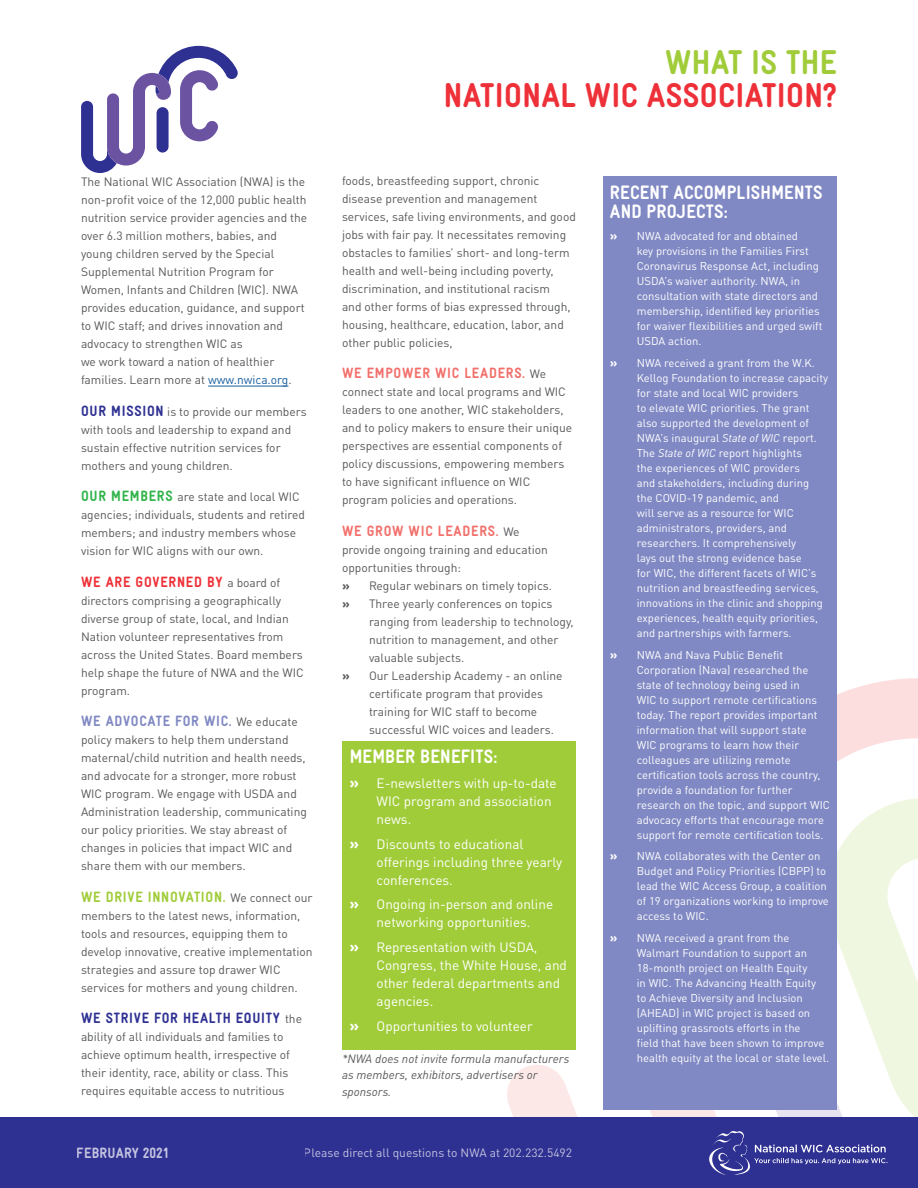
<style>
.page{position:relative;width:918px;height:1188px;background:#fff}
.page>*{position:absolute;margin:0;border:0;box-sizing:border-box;transform-origin:0 0}
.t1{font:900 34.5px "WIC Gravur Condensed";letter-spacing:.01em;color:#ee3038}
.t2{font:900 34.5px "WIC Gravur Condensed";letter-spacing:.01em;color:#a1cc3a}
.Paragraph_Style_1{font:900 19.5px/19.5px "WIC Gravur Condensed";letter-spacing:.01em;color:#fff}
.subheads{font:900 15px "WIC Gravur Condensed";letter-spacing:.05em;color:#f2706c}
.subheads-2{font:900 15px "WIC Gravur Condensed";letter-spacing:.05em;color:#a1cc3a}
.subheads-3{font:900 15px "WIC Gravur Condensed";letter-spacing:.05em;color:#8089c3}
.subheads-4{font:900 15px "WIC Gravur Condensed";letter-spacing:.05em;color:#2e3092}
.subheads-5{font:900 15px "WIC Gravur Condensed";letter-spacing:.05em;color:#ee3038}
.t3{font:900 15px "WIC Gravur Condensed";letter-spacing:.01em;color:#fff}
.t4{font:13.5px/18px "DIN Pro";color:#fff}
.subheads-6{font:12px/18px "DIN Pro";color:#57585a}
.subheads-7{font:italic 12px/16.5px "DIN Pro";color:#57585a}
.t5{font:12px "DIN Pro";color:#fff}
.t6{font:11.25px/15px "DIN Pro";color:#fff}
.s1{color:#175d9e}
.s2{font-family:"WIC Gravur Condensed";font-weight:900;font-size:15px;color:#2e3092}
.s3{font-family:"WIC Gravur Condensed";font-weight:900;font-size:15px;color:#31b44a}
.s4{font-family:"DIN Pro";font-weight:400;font-size:12px;color:#57585a}
.s5{font-family:"Gotham";font-weight:700}
.s6{font-family:"Gotham";font-weight:700;font-size:15px}
.s7{font-family:"Gotham";font-weight:700;font-size:12px}
.s8{font-style:italic}
</style>
<div class="page">
<svg style="left:837px;top:678px;width:81px;height:84px;fill:#fcdedf"></svg>
<svg style="left:503px;top:1065px;width:256px;height:53px;fill:#fce8e7"></svg>
<svg style="left:759px;top:798px;width:159px;height:320px"></svg>
<div style="left:0;top:1118px;width:918px;height:70px;background:#2e3092"></div>
<svg style="left:81px;top:46px;width:157px;height:127px"></svg>
<svg style="left:709px;top:1131px;width:178px;height:44px"></svg>
<div style="left:603px;top:176px;width:234px;height:934px;background:#8089c3"></div>
<hr style="left:208px;top:386px;width:80px;height:1px;background:#175d9e">
<div style="left:342px;top:741px;width:234px;height:309px;background:#a1cc3a"></div>
<p class="subheads-6" style="left:81px;top:172px;width:228px">The National WIC Association (NWA) is the non-profit voice of the 12,000 public health nutrition service provider agencies and the</p>
<p class="subheads-6" style="left:81px;top:226px;width:225px">over 6.3 million mothers, babies, and young children served by the Special Supplemental Nutrition Program for Women, Infants and Children (WIC). NWA provides education, guidance, and support to WIC staff; and drives innovation and advocacy to strengthen WIC as</p>
<p class="subheads-6" style="left:81px;top:352px;width:212px">we work toward a nation of healthier families. Learn more at <span class="s1">www.nwica.org</span>.</p>
<p class="subheads-6" style="left:81px;top:402px;width:227px"><span class="s2">OUR MISSION</span> is to provide our members with tools and leadership to expand and sustain effective nutrition services for mothers and young children.</p>
<p class="subheads-6" style="left:81px;top:487px;width:226px"><span class="s3">OUR MEMBERS</span> are state and local WIC agencies; individuals, students and retired members; and industry members whose vision for WIC aligns with our own.</p>
<p class="subheads-5" style="left:81px;top:573px;width:201px">WE ARE GOVERNED BY <span class="s4">a board of</span></p>
<p class="subheads-6" style="left:81px;top:591px;width:224px">directors comprising a geographically diverse group of state, local, and Indian Nation volunteer representatives from across the United States. Board members help shape the future of NWA and the WIC program.</p>
<p class="subheads-3" style="left:81px;top:713px;width:218px">WE ADVOCATE FOR WIC. <span class="s4">We educate</span></p>
<p class="subheads-6" style="left:81px;top:730px;width:227px">policy makers to help them understand maternal/child nutrition and health needs, and advocate for a stronger, more robust WIC program. We engage with USDA and Administration leadership, communicating our policy priorities. We stay abreast of changes in policies that impact WIC and share them with our members.</p>
<p class="subheads-2" style="left:81px;top:888px;width:233px">WE DRIVE INNOVATION. <span class="s4">We connect our</span></p>
<p class="subheads-6" style="left:81px;top:906px;width:233px">members to the latest news, information, tools and resources, equipping them to develop innovative, creative implementation strategies and assure top drawer WIC services for mothers and young children.</p>
<p class="subheads-4" style="left:81px;top:1010px;width:223px">WE STRIVE FOR HEALTH EQUITY <span class="s4">the</span></p>
<p class="subheads-6" style="left:81px;top:1027px;width:210px">ability of all individuals and families to achieve optimum health, irrespective of their identity, race, ability or class. This requires equitable access to nutritious</p>
<p class="t2" style="left:665px;top:43px;width:173px">WHAT IS THE</p>
<p class="t1" style="left:444px;top:76px;width:395px">NATIONAL WIC ASSOCIATION?</p>
<p class="subheads-6" style="left:342px;top:171px;width:235px">foods, breastfeeding support, chronic disease prevention and management services, safe living environments, and good jobs with fair pay. It necessitates removing obstacles to families’ short- and long-term health and well-being including poverty, discrimination, and institutional racism<br>and other forms of bias expressed through, housing, healthcare, education, labor, and other public policies,</p>
<p class="subheads" style="left:342px;top:365px;width:206px">WE EMPOWER WIC LEADERS. <span class="s4">We</span></p>
<p class="subheads-6" style="left:342px;top:382px;width:232px">connect state and local programs and WIC leaders to one another, WIC stakeholders, and to policy makers to ensure their unique perspectives are essential components of policy discussions, empowering members to have significant influence on WIC program policies and operations.</p>
<p class="subheads" style="left:342px;top:522px;width:179px">WE GROW WIC LEADERS. <span class="s4">We</span></p>
<p class="subheads-6" style="left:342px;top:540px;width:207px">provide ongoing training and education opportunities through:</p>
<p class="subheads-6" style="left:342px;top:576px;width:211px"><span class="s5">»</span> Regular webinars on timely topics.</p>
<p class="subheads-6" style="left:369px;top:594px;width:206px;text-indent:-27px"><span class="s5">»</span> Three yearly conferences on topics ranging from leadership to technology, nutrition to management, and other valuable subjects.</p>
<p class="subheads-6" style="left:369px;top:666px;width:195px;text-indent:-27px"><span class="s5">»</span> Our Leadership Academy - an online certificate program that provides training for WIC staff to become successful WIC voices and leaders.</p>
<p class="Paragraph_Style_1" style="left:350px;top:747px;width:149px">MEMBER BENEFITS:</p>
<p class="t4" style="left:377px;top:773px;width:182px;text-indent:-27px"><span class="s6">»</span> E-newsletters with up-to-date<br>WIC program and association news.</p>
<p class="t4" style="left:377px;top:834px;width:187px;text-indent:-27px"><span class="s6">»</span> Discounts to educational offerings including three yearly conferences.</p>
<p class="t4" style="left:350px;top:895px;width:205px;text-align:center"><span class="s6">»</span> Ongoing in-person and online networking opportunities.</p>
<p class="t4" style="left:377px;top:937px;width:192px;text-indent:-27px"><span class="s6">»</span> Representation with USDA,<br>Congress, the White House, and other federal departments and agencies.</p>
<p class="t4" style="left:350px;top:1016px;width:185px"><span class="s6">»</span> Opportunities to volunteer</p>
<p class="subheads-7" style="left:342px;top:1049px;width:229px">*NWA does not invite formula manufacturers as members, exhibitors, advertisers or sponsors.</p>
<p class="Paragraph_Style_1" style="left:610px;top:183px;width:214px">RECENT ACCOMPLISHMENTS<br>AND PROJECTS:</p>
<p class="t6" style="left:637px;top:228px;width:187px;text-indent:-27px"><span class="s7">»</span> NWA advocated for and obtained<br>key provisions in the Families First Coronavirus Response Act, including USDA’s waiver authority. NWA, in consultation with state directors and membership, identified key priorities for waiver flexibilities and urged swift USDA action.</p>
<p class="t6" style="left:637px;top:355px;width:193px;text-indent:-27px"><span class="s7">»</span> NWA received a grant from the W.K.<br>Kellog Foundation to increase capacity for state and local WIC providers<br>to elevate WIC priorities. The grant also supported the development of NWA’s inaugural <span class="s8">State of WIC</span> report.<br>The <span class="s8">State of WIC</span> report highlights<br>the experiences of WIC providers<br>and stakeholders, including during<br>the COVID-19 pandemic, and<br>will serve as a resource for WIC administrators, providers, and researchers. It comprehensively<br>lays out the strong evidence base<br>for WIC, the different facets of WIC’s nutrition and breastfeeding services, innovations in the clinic and shopping experiences, health equity priorities, and partnerships with farmers.</p>
<p class="t6" style="left:637px;top:646px;width:195px;text-indent:-27px"><span class="s7">»</span> NWA and Nava Public Benefit Corporation (Nava) researched the state of technology being used in<br>WIC to support remote certifications today. The report provides important information that will support state<br>WIC programs to learn how their colleagues are utilizing remote certification tools across the country, provide a foundation for further research on the topic, and support WIC advocacy efforts that encourage more support for remote certification tools.</p>
<p class="t6" style="left:637px;top:848px;width:194px;text-indent:-27px"><span class="s7">»</span> NWA collaborates with the Center on Budget and Policy Priorities (CBPP) to lead the WIC Access Group, a coalition of 19 organizations working to improve access to WIC.</p>
<p class="t6" style="left:637px;top:930px;width:194px;text-indent:-27px"><span class="s7">»</span> NWA received a grant from the Walmart Foundation to support an 18-month project on Health Equity<br>in WIC. The Advancing Health Equity<br>to Achieve Diversity and Inclusion (AHEAD) in WIC project is based on uplifting grassroots efforts in the<br>field that have been shown to improve health equity at the local or state level.</p>
<p class="t3" style="left:77px;top:1144px;width:94px">FEBRUARY 2021</p>
<p class="t5" style="left:304px;top:1143px;width:270px">Please direct all questions to NWA at 202.232.5492</p>
</div>
